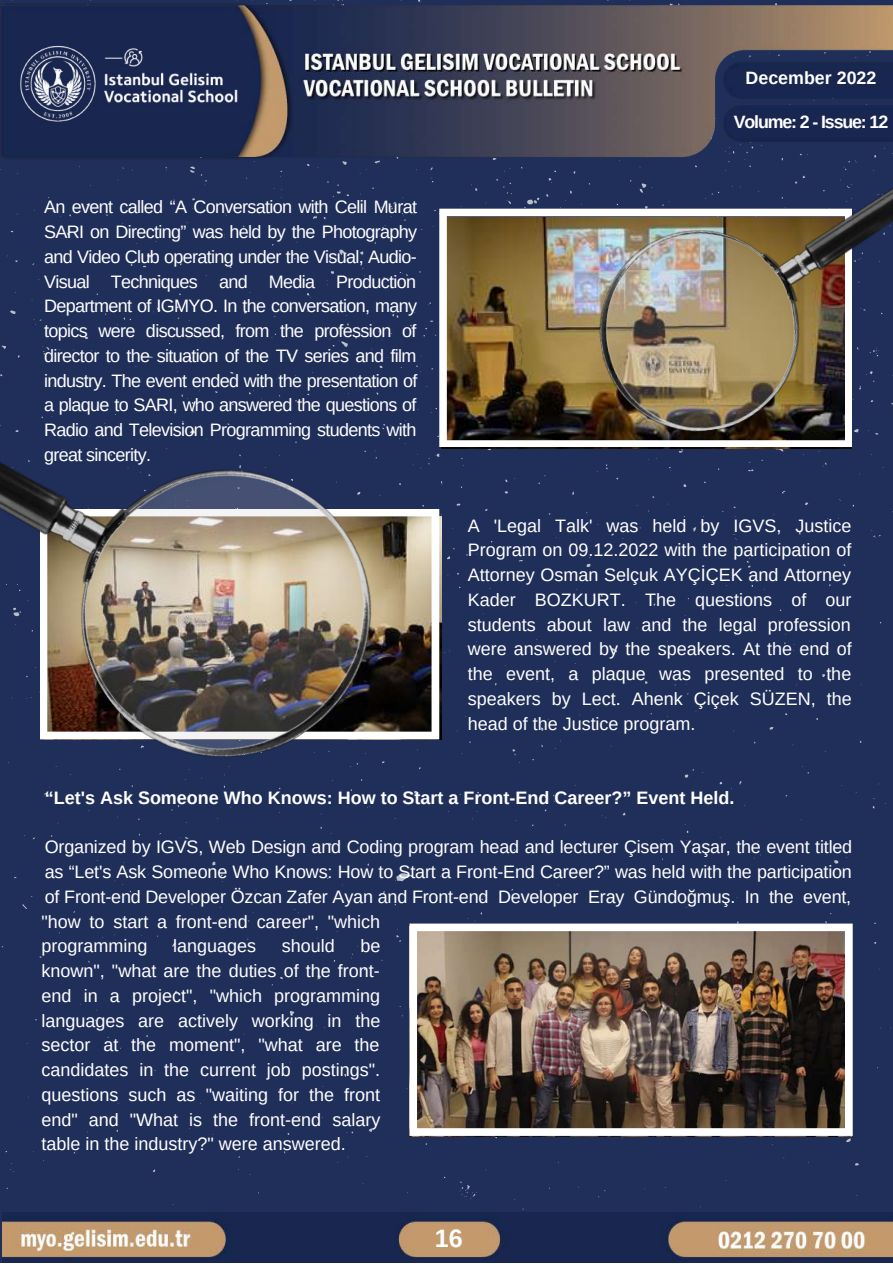
<style>
.page{position:relative;width:893px;height:1264px;background:#fff}
.page>*{position:absolute;margin:0;border:0;box-sizing:border-box;transform-origin:0 0}
.t1{font:700 25.2px "Arimo";color:#fff}
.t2{font:18px/24.8px "Arimo";color:#fff;text-align:justify}
.t3{font:700 18px "Arimo";color:#fff}
.t4{font:700 17.85px "Arimo";letter-spacing:-.065em;color:#fff}
.t5{font:700 17.85px "Arimo";color:#fff}
</style>
<div class="page">
<div style="left:0;top:162px;width:892px;height:1100px;background:#202f5a"></div>
<img style="left:439px;top:209px;width:412px;height:238px">
<img style="left:577px;top:162px;width:315px;height:282px">
<svg style="left:426px;top:509px;width:13px;height:230px"></svg>
<img style="left:0;top:162px;width:426px;height:698px">
<img style="left:409px;top:923px;width:443px;height:212px">
<img style="left:2px;top:1212px;width:890px;height:50px">
<img style="left:0;top:0;width:892px;height:162px">
<img style="left:4px;top:20px;width:248px;height:130px">
<p class="t2" style="left:44px;top:195px;width:375px">An event called “A Conversation with Celil Murat SARI on Directing” was held by the Photography and Video Club operating under the Visual, Audio-Visual Techniques and Media Production Department of IGMYO. In the conversation, many topics were discussed, from the profession of director to the situation of the TV series and film industry. The event ended with the presentation of a plaque to SARI, who answered the questions of Radio and Television Programming students with great sincerity.</p>
<p class="t5" style="left:745px;top:68px;width:132px">December 2022</p>
<p class="t4" style="left:733px;top:112px;width:156px">Volume: 2 - Issue: 12</p>
<p class="t2" style="left:467px;top:513px;width:385px">A 'Legal Talk' was held by IGVS, Justice Program on 09.12.2022 with the participation of Attorney Osman Selçuk AYÇİÇEK and Attorney Kader BOZKURT. The questions of our students about law and the legal profession were answered by the speakers. At the end of the event, a plaque was presented to the speakers by Lect. Ahenk Çiçek SÜZEN, the head of the Justice program.</p>
<p class="t3" style="left:45px;top:787px;width:691px">“Let's Ask Someone Who Knows: How to Start a Front-End Career?” Event Held.</p>
<p class="t2" style="left:45px;top:834px;width:809px">Organized by IGVS, Web Design and Coding program head and lecturer Çisem Yaşar, the event titled as “Let's Ask Someone Who Knows: How to Start a Front-End Career?” was held with the participation of Front-end Developer Özcan Zafer Ayan and Front-end Developer Eray Gündoğmuş. In the event,</p>
<p class="t2" style="left:41px;top:909px;width:340px">"how to start a front-end career", "which programming</p>
<p class="t2" style="left:41px;top:933px;width:340px;text-indent:319px">be known", "what are the duties of the front&shy;end in a project", "which programming languages are actively working in the sector at the moment", "what are the candidates in the current job postings". questions such as "waiting for the front end" and "What is the front-end salary table in the industry?" were answered.</p>
<p class="t2" style="left:173px;top:933px;width:84px">languages</p>
<p class="t2" style="left:282px;top:933px;width:54px">should</p>
<h1 class="t1" style="left:435px;top:1224px;width:29px">16</h1>
</div>
